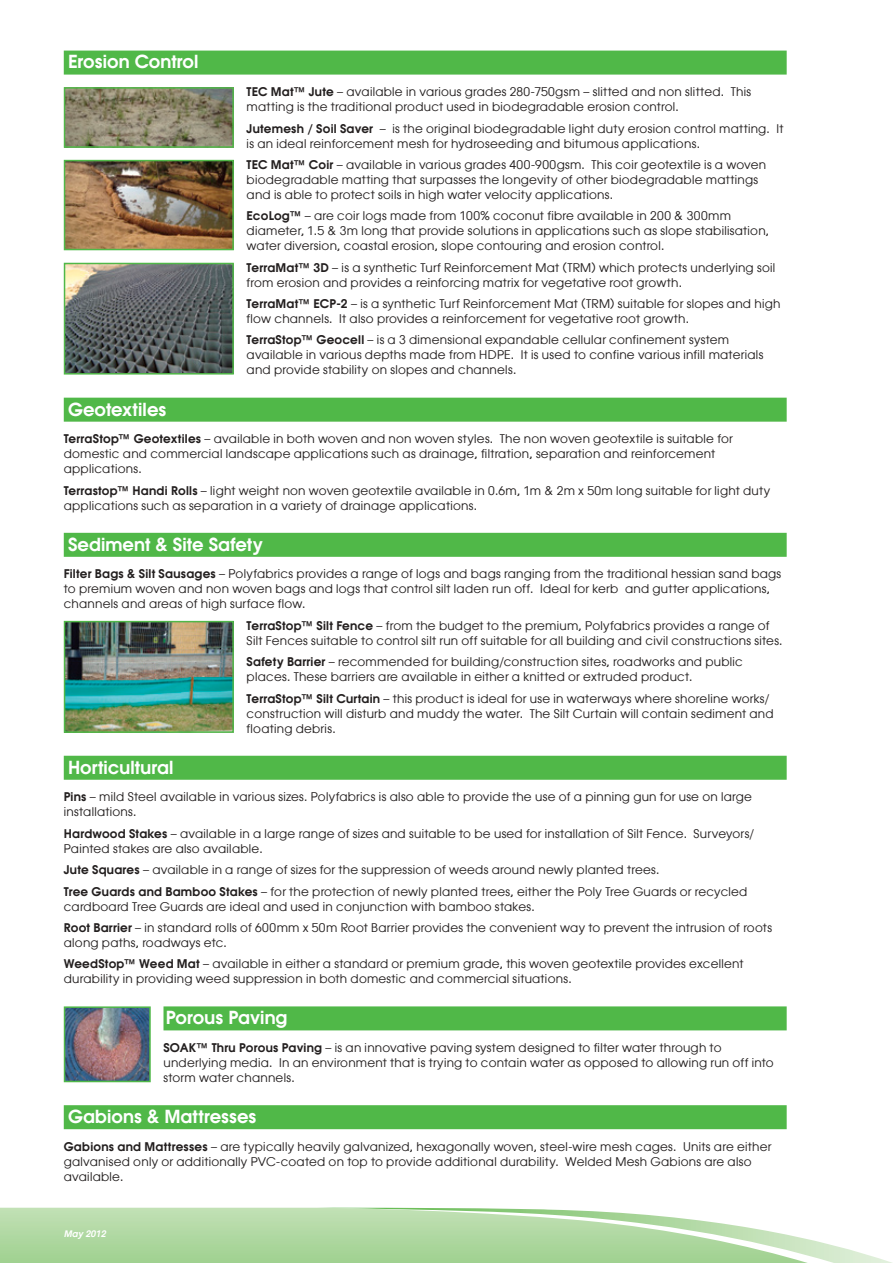
<style>
.page{position:relative;width:893px;height:1263px;background:#fff}
.page>*{position:absolute;margin:0;border:0;box-sizing:border-box;transform-origin:0 0}
.t1{font:600 18px "Atlanta";letter-spacing:.005em;color:#fff}
.t2{font:12px/15px "Atlanta";letter-spacing:.02em;color:#231f1f}
.t3{font:italic 600 9px "Atlanta";color:#fff}
.s1{font-weight:600}
</style>
<div class="page">
<svg style="left:0;top:1208px;width:892px;height:55px"></svg>
<div style="left:64px;top:51px;width:723px;height:24px;background:#50b848"></div>
<div style="left:64px;top:398px;width:723px;height:24px;background:#50b848"></div>
<div style="left:64px;top:533px;width:723px;height:24px;background:#50b848"></div>
<div style="left:64px;top:756px;width:723px;height:24px;background:#50b848"></div>
<div style="left:163px;top:1006px;width:624px;height:24px;background:#50b848"></div>
<div style="left:64px;top:1105px;width:723px;height:24px;background:#50b848"></div>
<img style="left:67px;top:624px;width:164px;height:106px">
<div style="left:64px;top:621px;width:170px;height:112px;border:2px solid #50b848"></div>
<img style="left:67px;top:266px;width:164px;height:106px">
<div style="left:64px;top:263px;width:170px;height:112px;border:2px solid #50b848"></div>
<img style="left:67px;top:90px;width:164px;height:55px">
<div style="left:64px;top:87px;width:170px;height:61px;border:2px solid #50b848"></div>
<img style="left:67px;top:163px;width:164px;height:84px">
<div style="left:64px;top:160px;width:170px;height:90px;border:2px solid #50b848"></div>
<img style="left:67px;top:1009px;width:81px;height:70px">
<div style="left:64px;top:1006px;width:87px;height:76px;border:2px solid #50b848"></div>
<h1 class="t1" style="left:68px;top:49px;width:132px">Erosion Control</h1>
<p class="t2" style="left:247px;top:84px;width:506px"><span class="s1">TEC Mat™ Jute</span> – available in various grades 280-750gsm – slitted and non slitted. This matting is the traditional product used in biodegradable erosion control.</p>
<p class="t2" style="left:247px;top:120px;width:538px"><span class="s1">Jutemesh / Soil Saver</span> – is the original biodegradable light duty erosion control matting. It is an ideal reinforcement mesh for hydroseeding and bitumous applications.</p>
<p class="t2" style="left:247px;top:157px;width:521px"><span class="s1">TEC Mat™ Coir</span> – available in various grades 400-900gsm. This coir geotextile is a woven biodegradable matting that surpasses the longevity of other biodegradable mattings and is able to protect soils in high water velocity applications.</p>
<p class="t2" style="left:247px;top:208px;width:524px"><span class="s1">EcoLog™</span> – are coir logs made from 100% coconut fibre available in 200 &amp; 300mm diameter, 1.5 &amp; 3m long that provide solutions in applications such as slope stabilisation, water diversion, coastal erosion, slope contouring and erosion control.</p>
<p class="t2" style="left:247px;top:259px;width:530px"><span class="s1">TerraMat™ 3D</span> – is a synthetic Turf Reinforcement Mat (TRM) which protects underlying soil from erosion and provides a reinforcing matrix for vegetative root growth.</p>
<p class="t2" style="left:247px;top:296px;width:535px"><span class="s1">TerraMat™ ECP-2</span> – is a synthetic Turf Reinforcement Mat (TRM) suitable for slopes and high flow channels. It also provides a reinforcement for vegetative root growth.</p>
<p class="t2" style="left:247px;top:332px;width:518px"><span class="s1">TerraStop™ Geocell</span> – is a 3 dimensional expandable cellular confinement system available in various depths made from HDPE. It is used to confine various infill materials and provide stability on slopes and channels.</p>
<h1 class="t1" style="left:68px;top:396px;width:100px">Geotextiles</h1>
<p class="t2" style="left:64px;top:431px;width:670px"><span class="s1">TerraStop™ Geotextiles</span> – available in both woven and non woven styles. The non woven geotextile is suitable for domestic and commercial landscape applications such as drainage, filtration, separation and reinforcement applications.</p>
<p class="t2" style="left:64px;top:482px;width:708px"><span class="s1">Terrastop™ Handi Rolls</span> – light weight non woven geotextile available in 0.6m, 1m &amp; 2m x 50m long suitable for light duty applications such as separation in a variety of drainage applications.</p>
<h1 class="t1" style="left:68px;top:531px;width:196px">Sediment &amp; Site Safety</h1>
<p class="t2" style="left:64px;top:566px;width:719px"><span class="s1">Filter Bags &amp; Silt Sausages</span> – Polyfabrics provides a range of logs and bags ranging from the traditional hessian sand bags to premium woven and non woven bags and logs that control silt laden run off. Ideal for kerb and gutter applications, channels and areas of high surface flow.</p>
<p class="t2" style="left:247px;top:617px;width:537px"><span class="s1">TerraStop™ Silt Fence</span> – from the budget to the premium, Polyfabrics provides a range of<br>Silt Fences suitable to control silt run off suitable for all building and civil constructions sites.</p>
<p class="t2" style="left:247px;top:654px;width:498px"><span class="s1">Safety Barrier</span> – recommended for building/construction sites, roadworks and public places. These barriers are available in either a knitted or extruded product.</p>
<p class="t2" style="left:247px;top:690px;width:529px"><span class="s1">TerraStop™ Silt Curtain</span> – this product is ideal for use in waterways where shoreline works/ construction will disturb and muddy the water. The Silt Curtain will contain sediment and floating debris.</p>
<h1 class="t1" style="left:68px;top:754px;width:107px">Horticultural</h1>
<p class="t2" style="left:64px;top:789px;width:690px"><span class="s1">Pins</span> – mild Steel available in various sizes. Polyfabrics is also able to provide the use of a pinning gun for use on large installations.</p>
<p class="t2" style="left:64px;top:825px;width:692px"><span class="s1">Hardwood Stakes</span> – available in a large range of sizes and suitable to be used for installation of Silt Fence. Surveyors/<br>Painted stakes are also available.</p>
<p class="t2" style="left:64px;top:858px;width:685px;line-height:21.3px"><span class="s1">Jute Squares</span> – available in a range of sizes for the suppression of weeds around newly planted trees.<br><span class="s1">Tree Guards and Bamboo Stakes</span> – for the protection of newly planted trees, either the Poly Tree Guards or recycled</p>
<p class="t2" style="left:64px;top:895px;width:710px;line-height:21.5px">cardboard Tree Guards are ideal and used in conjunction with bamboo stakes.<br><span class="s1">Root Barrier</span> – in standard rolls of 600mm x 50m Root Barrier provides the convenient way to prevent the intrusion of roots</p>
<p class="t2" style="left:64px;top:931px;width:681px;line-height:21.3px">along paths, roadways etc.<br><span class="s1">WeedStop™ Weed Mat</span> – available in either a standard or premium grade, this woven geotextile provides excellent</p>
<p class="t2" style="left:64px;top:971px;width:509px">durability in providing weed suppression in both domestic and commercial situations.</p>
<h1 class="t1" style="left:166px;top:1005px;width:123px">Porous Paving</h1>
<p class="t2" style="left:163px;top:1040px;width:612px"><span class="s1">SOAK™ Thru Porous Paving</span> – is an innovative paving system designed to filter water through to underlying media. In an environment that is trying to contain water as opposed to allowing run off into storm water channels.</p>
<h1 class="t1" style="left:68px;top:1103px;width:190px">Gabions &amp; Mattresses</h1>
<p class="t2" style="left:64px;top:1138px;width:709px"><span class="s1">Gabions and Mattresses</span> – are typically heavily galvanized, hexagonally woven, steel-wire mesh cages. Units are either galvanised only or additionally PVC-coated on top to provide additional durability. Welded Mesh Gabions are also available.</p>
<p class="t3" style="left:64px;top:1227px;width:43px">May 2012</p>
</div>
